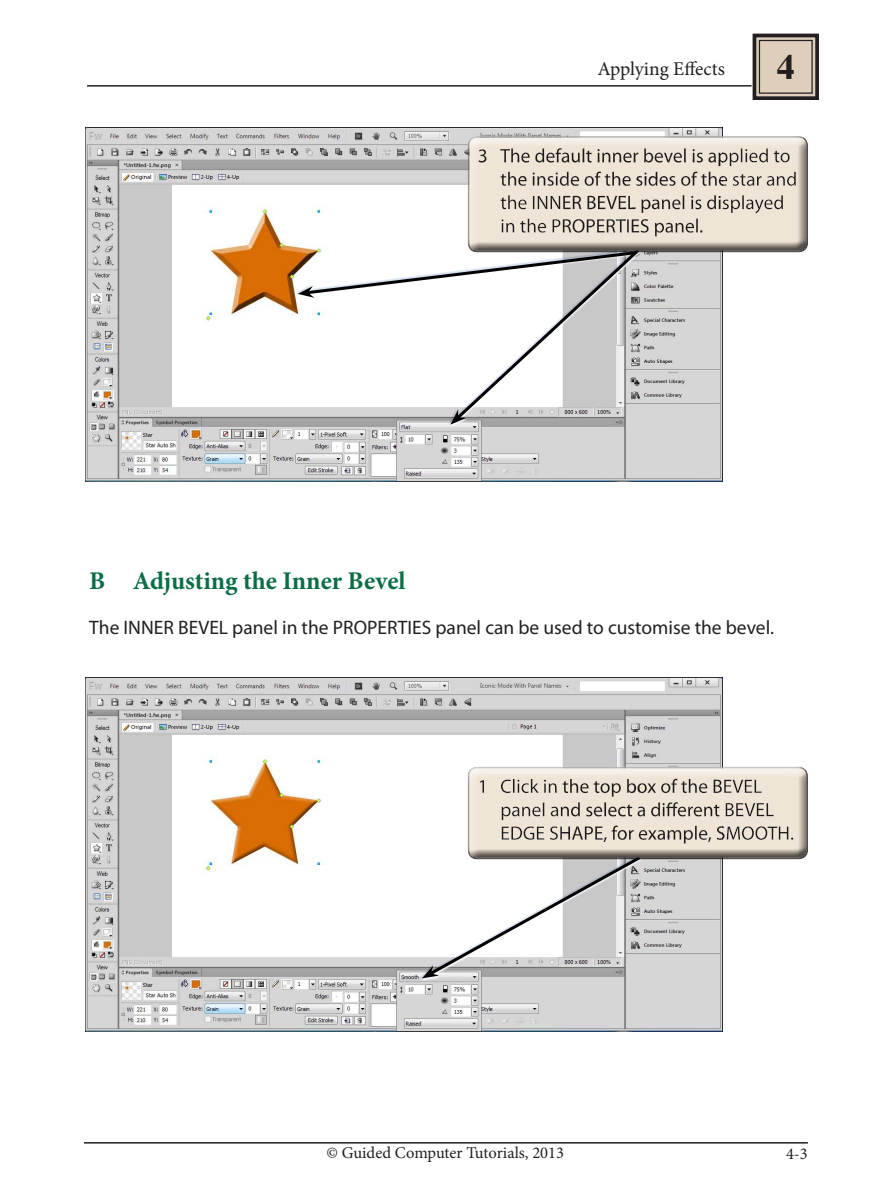
<style>
.page{position:relative;width:893px;height:1191px;background:#fff}
.page>*{position:absolute;margin:0;border:0;box-sizing:border-box;transform-origin:0 0}
.Index_section{font:700 36px "Times";color:#231f20}
.Sub-Head_point{font:700 25.5px "Minion Pro";letter-spacing:-.005em;color:#0a6e45}
.Paragraph{font:19.5px "Myriad Pro";color:#231f20}
.Body{font:19.5px "Minion Pro";color:#231f20}
.Body-2{font:16.5px "Minion Pro";color:#231f20}
</style>
<div class="page">
<hr style="left:84px;top:1142px;width:724px;height:1px;background:#231f20">
<hr style="left:87px;top:85px;width:665px;height:2px;background:#231f20">
<svg style="left:751px;top:33px;width:68px;height:67px;background:#b3a89a"></svg>
<div style="left:759px;top:40px;width:54px;height:54px;border:1px solid #231f20"></div>
<img style="left:85px;top:128px;width:638px;height:354px">
<img style="left:85px;top:677px;width:638px;height:355px">
<svg style="left:298px;top:136px;width:425px;height:288px"></svg>
<div style="left:468px;top:135px;width:351px;height:118px;background:#231f20;opacity:.75"></div>
<svg style="left:422px;top:766px;width:301px;height:212px"></svg>
<div style="left:468px;top:766px;width:349px;height:94px;background:#231f20;opacity:.75"></div>
<p class="Body" style="left:597px;top:56px;width:129px">Applying Effects</p>
<p class="Index_section" style="left:777px;top:33px;width:19px">4</p>
<p class="Sub-Head_point" style="left:89px;top:563px;width:318px">B Adjusting the Inner Bevel</p>
<p class="Paragraph" style="left:89px;top:615px;width:686px">The INNER BEVEL panel in the PROPERTIES panel can be used to customise the bevel.</p>
<p class="Body-2" style="left:327px;top:1141px;width:239px">© Guided Computer Tutorials, 2013</p>
<p class="Body-2" style="left:786px;top:1142px;width:23px">4-3</p>
</div>
